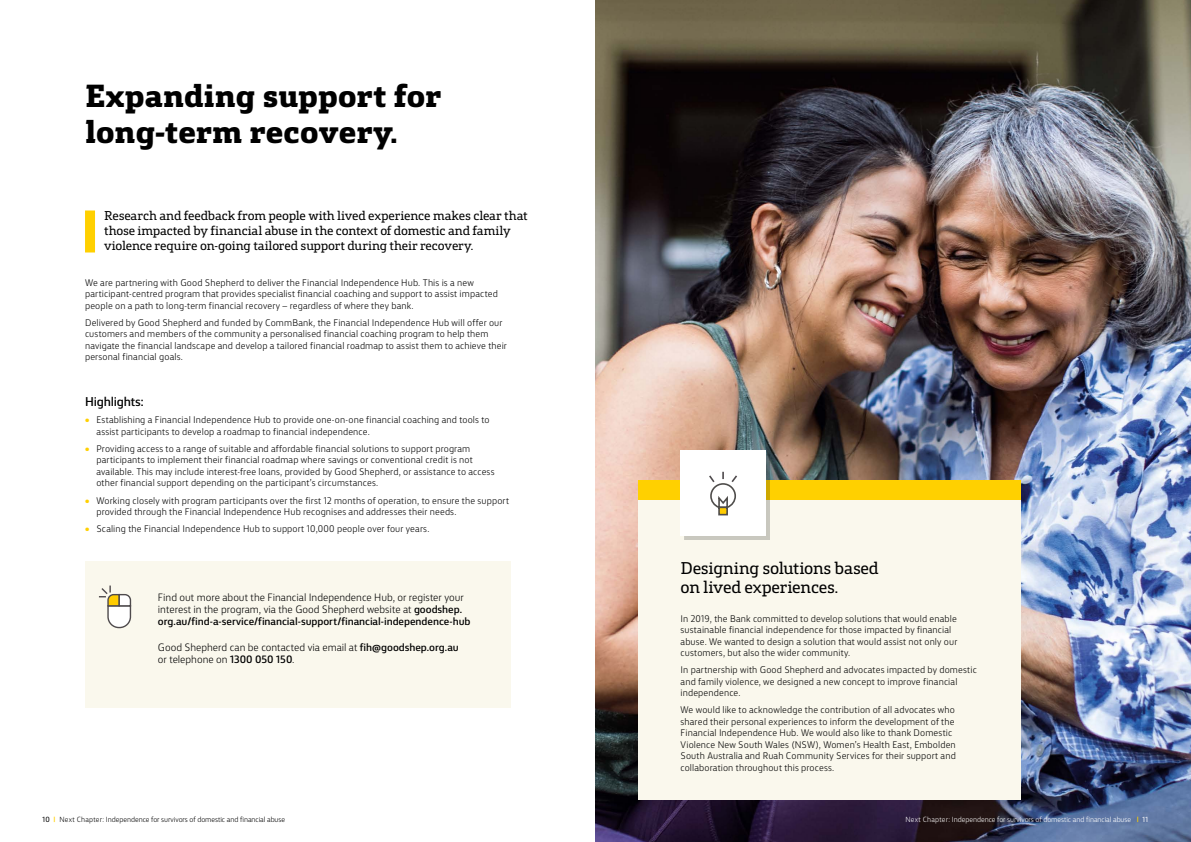
<style>
.page{position:relative;width:1191px;height:842px;background:#fff}
.page>*{position:absolute;margin:0;border:0;box-sizing:border-box;transform-origin:0 0}
.t1{font:800 30px/36px "CBA Slab";letter-spacing:-.01em;color:#000}
.t2{font:16px/19.2px "CBA Slab";letter-spacing:-.02em;color:#000}
.t3{font:12px/15px "CBA Slab";letter-spacing:-.015em;color:#000}
.t4{font:500 12px "CBA Sans";letter-spacing:-.02em;color:#000}
.t5{font:300 10px/12px "CBA Sans";color:#000}
.t6{font:300 9px/11.5px "CBA Sans";letter-spacing:.01em;color:#000}
.t7{font:300 7px "CBA Sans";letter-spacing:-.01em;color:#000}
.t8{font:300 7px "CBA Sans";letter-spacing:-.01em;color:#fff}
.s1{font-weight:700;color:#ffd000}
.s2{font-weight:500}
.s3{font-weight:400}
.s4{font-weight:500;color:#ffd000}
</style>
<div class="page">
<div style="left:85px;top:210px;width:10px;height:42px;background:#ffd000"></div>
<div style="left:85px;top:561px;width:425px;height:147px;background:#faf8ed"></div>
<img style="left:595px;top:0;width:596px;height:842px">
<div style="left:638px;top:481px;width:382px;height:319px;background:#faf8ed"></div>
<div style="left:638px;top:481px;width:382px;height:19px;background:#ffd000"></div>
<div style="left:684px;top:455px;width:86px;height:85px;background:#000;opacity:.2"></div>
<div style="left:680px;top:451px;width:85px;height:85px;background:#fff"></div>
<svg style="left:709px;top:471px;width:28px;height:45px"></svg>
<svg style="left:100px;top:586px;width:32px;height:43px"></svg>
<h1 class="t1" style="left:85px;top:79px;width:358px">Expanding support for long-term recovery.</h1>
<h3 class="t3" style="left:104px;top:206px;width:425px">Research and feedback from people with lived experience makes clear that those impacted by financial abuse in the context of domestic and family violence require on-going tailored support during their recovery.</h3>
<p class="t6" style="left:85px;top:276px;width:414px">We are partnering with Good Shepherd to deliver the Financial Independence Hub. This is a new participant-centred program that provides specialist financial coaching and support to assist impacted people on a path to long-term financial recovery – regardless of where they bank.</p>
<p class="t6" style="left:85px;top:316px;width:423px">Delivered by Good Shepherd and funded by CommBank, the Financial Independence Hub will offer our customers and members of the community a personalised financial coaching program to help them navigate the financial landscape and develop a tailored financial roadmap to assist them to achieve their personal financial goals.</p>
<h3 class="t4" style="left:85px;top:391px;width:60px">Highlights:</h3>
<p class="t6" style="left:96px;top:413px;width:394px;text-indent:-11px"><span class="s1">•</span> Establishing a Financial Independence Hub to provide one-on-one financial coaching and tools to assist participants to develop a roadmap to financial independence.</p>
<p class="t6" style="left:96px;top:442px;width:400px;text-indent:-11px"><span class="s1">•</span> Providing access to a range of suitable and affordable financial solutions to support program participants to implement their financial roadmap where savings or conventional credit is not available. This may include interest-free loans, provided by Good Shepherd, or assistance to access other financial support depending on the participant’s circumstances.</p>
<p class="t6" style="left:96px;top:494px;width:414px;text-indent:-11px"><span class="s1">•</span> Working closely with program participants over the first 12 months of operation, to ensure the support provided through the Financial Independence Hub recognises and addresses their needs.</p>
<p class="t6" style="left:85px;top:522px;width:346px"><span class="s1">•</span> Scaling the Financial Independence Hub to support 10,000 people over four years.</p>
<p class="t5" style="left:158px;top:590px;width:314px">Find out more about the Financial Independence Hub, or register your interest in the program, via the Good Shepherd website at <span class="s2">goodshep. org.au/find-a-service/financial-support/financial-independence-hub</span></p>
<p class="t5" style="left:158px;top:641px;width:302px">Good Shepherd can be contacted via email at <span class="s2">fih@goodshep.org.au </span>or telephone on <span class="s2">1300 050 150</span>.</p>
<p class="t7" style="left:43px;top:814px;width:244px"><span class="s3">10</span> <span class="s4">|</span> Next Chapter: Independence for survivors of domestic and financial abuse</p>
<h2 class="t2" style="left:680px;top:556px;width:200px">Designing solutions based on lived experiences.</h2>
<p class="t6" style="left:680px;top:612px;width:278px">In 2019, the Bank committed to develop solutions that would enable sustainable financial independence for those impacted by financial abuse. We wanted to design a solution that would assist not only our customers, but also the wider community.</p>
<p class="t6" style="left:680px;top:663px;width:298px">In partnership with Good Shepherd and advocates impacted by domestic and family violence, we designed a new concept to improve financial independence.</p>
<p class="t6" style="left:680px;top:704px;width:277px">We would like to acknowledge the contribution of all advocates who shared their personal experiences to inform the development of the Financial Independence Hub. We would also like to thank Domestic Violence New South Wales (NSW), Women’s Health East, Embolden South Australia and Ruah Community Services for their support and collaboration throughout this process.</p>
<p class="t8" style="left:905px;top:814px;width:244px">Next Chapter: Independence for survivors of domestic and financial abuse <span class="s4">|</span> <span class="s3">11</span></p>
</div>
